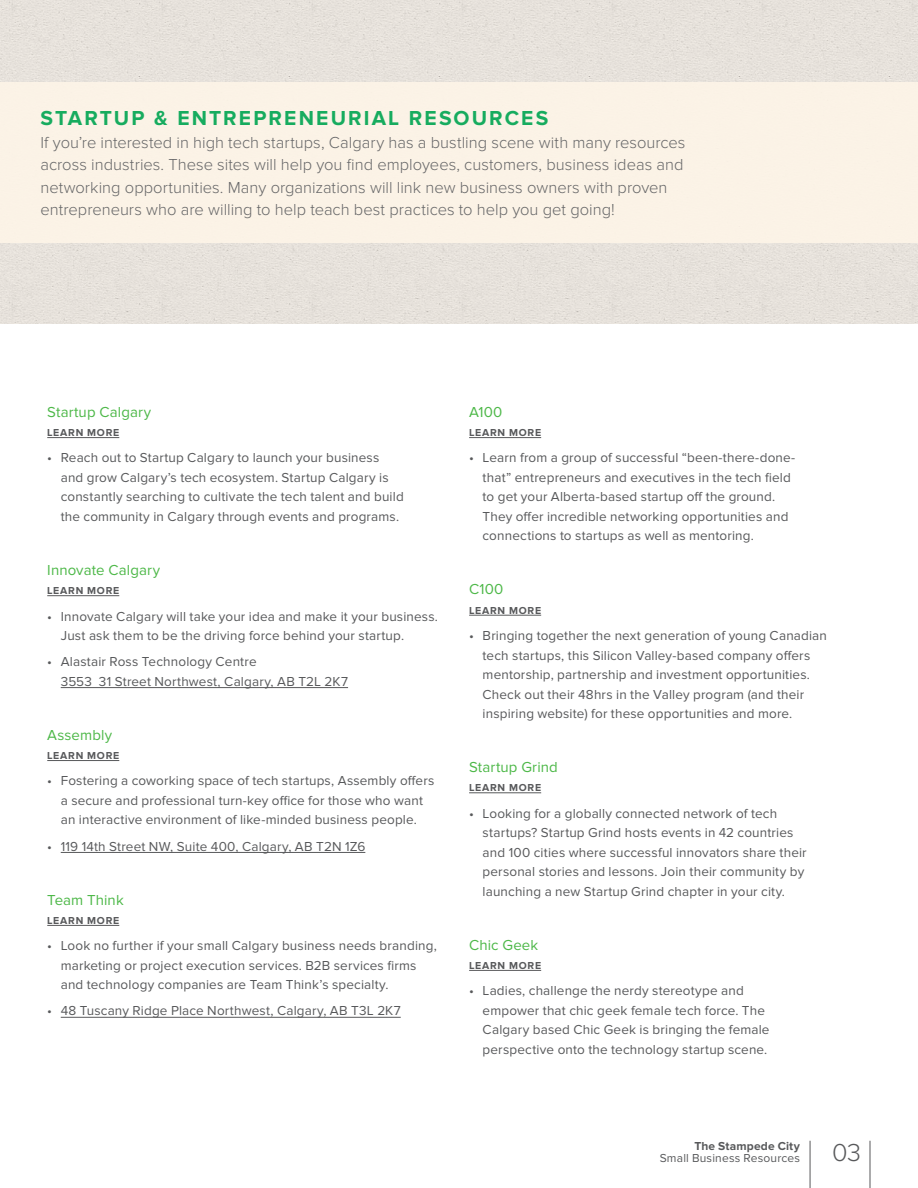
<style>
.page{position:relative;width:918px;height:1188px;background:#fff}
.page>*{position:absolute;margin:0;border:0;box-sizing:border-box;transform-origin:0 0}
.t1{font:300 25.5px "Proxima Nova";color:#58595b}
.t2{font:700 21px "Proxima Nova";letter-spacing:.1em;color:#00a651}
.t3{font:300 16.5px/22.5px "Proxima Nova";color:#58595b}
.t4{font:15px "Proxima Nova";letter-spacing:.005em;color:#4db848}
.t5{font:13.5px/19.5px "Proxima Nova";letter-spacing:.01em;color:#58595b}
.t6{font:12px "Proxima Nova";letter-spacing:.015em;color:#58595b}
.t7{font:700 12px "Proxima Nova";letter-spacing:.01em;color:#58595b}
.t8{font:700 10.5px "Proxima Nova";letter-spacing:.07em;color:#58595b}
</style>
<div class="page">
<hr style="left:870px;top:1141px;width:1px;height:47px;background:#58595b">
<hr style="left:810px;top:1141px;width:1px;height:47px;background:#58595b">
<div style="left:0;top:0;width:918px;height:324px;background:#e7e2db"></div>
<div style="left:0;top:82px;width:918px;height:160px;background:#fef5e8"></div>
<hr style="left:47px;top:437px;width:72px;height:1px;background:#58595b">
<hr style="left:47px;top:595px;width:72px;height:1px;background:#58595b">
<hr style="left:61px;top:687px;width:287px;height:1px;background:#58595b">
<hr style="left:47px;top:760px;width:72px;height:1px;background:#58595b">
<hr style="left:61px;top:852px;width:304px;height:1px;background:#58595b">
<hr style="left:47px;top:925px;width:72px;height:1px;background:#58595b">
<hr style="left:61px;top:1017px;width:340px;height:1px;background:#58595b">
<hr style="left:469px;top:437px;width:72px;height:1px;background:#58595b">
<hr style="left:469px;top:615px;width:72px;height:1px;background:#58595b">
<hr style="left:469px;top:793px;width:72px;height:1px;background:#58595b">
<hr style="left:469px;top:970px;width:72px;height:1px;background:#58595b">
<h2 class="t2" style="left:40px;top:106px;width:509px">STARTUP &amp; ENTREPRENEURIAL RESOURCES</h2>
<p class="t3" style="left:40px;top:131px;width:647px">If you’re interested in high tech startups, Calgary has a bustling scene with many resources across industries. These sites will help you find employees, customers, business ideas and networking opportunities. Many organizations will link new business owners with proven entrepreneurs who are willing to help teach best practices to help you get going!</p>
<p class="t4" style="left:47px;top:403px;width:105px">Startup Calgary</p>
<p class="t8" style="left:47px;top:427px;width:74px">LEARN MORE</p>
<p class="t5" style="left:61px;top:448px;width:345px;text-indent:-14px">• Reach out to Startup Calgary to launch your business and grow Calgary’s tech ecosystem. Startup Calgary is constantly searching to cultivate the tech talent and build the community in Calgary through events and programs.</p>
<p class="t4" style="left:47px;top:561px;width:114px">Innovate Calgary</p>
<p class="t8" style="left:47px;top:585px;width:74px">LEARN MORE</p>
<p class="t5" style="left:61px;top:607px;width:379px;text-indent:-14px">• Innovate Calgary will take your idea and make it your business.<br>Just ask them to be the driving force behind your startup.</p>
<p class="t5" style="left:61px;top:652px;width:289px;text-indent:-14px">• Alastair Ross Technology Centre<br>3553 31 Street Northwest, Calgary, AB T2L 2K7</p>
<p class="t4" style="left:47px;top:726px;width:66px">Assembly</p>
<p class="t8" style="left:47px;top:750px;width:74px">LEARN MORE</p>
<p class="t5" style="left:47px;top:771px;width:389px;text-align:center">• Fostering a coworking space of tech startups, Assembly offers a secure and professional turn-key office for those who want<br>an interactive environment of like-minded business people.</p>
<p class="t5" style="left:47px;top:837px;width:320px">• 119 14th Street NW, Suite 400, Calgary, AB T2N 1Z6</p>
<p class="t4" style="left:47px;top:891px;width:78px">Team Think</p>
<p class="t8" style="left:47px;top:914px;width:74px">LEARN MORE</p>
<p class="t5" style="left:61px;top:936px;width:378px;text-indent:-14px">• Look no further if your small Calgary business needs branding, marketing or project execution services. B2B services firms and technology companies are Team Think’s specialty.</p>
<p class="t5" style="left:47px;top:1001px;width:355px">• 48 Tuscany Ridge Place Northwest, Calgary, AB T3L 2K7</p>
<p class="t4" style="left:469px;top:403px;width:35px">A100</p>
<p class="t8" style="left:469px;top:427px;width:74px">LEARN MORE</p>
<p class="t5" style="left:483px;top:448px;width:314px;text-indent:-14px">• Learn from a group of successful “been-there-done&shy;that” entrepreneurs and executives in the tech field to get your Alberta-based startup off the ground.<br>They offer incredible networking opportunities and connections to startups as well as mentoring.</p>
<p class="t4" style="left:469px;top:581px;width:36px">C100</p>
<p class="t8" style="left:469px;top:604px;width:74px">LEARN MORE</p>
<p class="t5" style="left:483px;top:626px;width:346px;text-indent:-14px">• Bringing together the next generation of young Canadian tech startups, this Silicon Valley-based company offers mentorship, partnership and investment opportunities.<br>Check out their 48hrs in the Valley program (and their inspiring website) for these opportunities and more.</p>
<p class="t4" style="left:469px;top:758px;width:90px">Startup Grind</p>
<p class="t8" style="left:469px;top:782px;width:74px">LEARN MORE</p>
<p class="t5" style="left:483px;top:804px;width:326px;text-indent:-14px">• Looking for a globally connected network of tech startups? Startup Grind hosts events in 42 countries and 100 cities where successful innovators share their personal stories and lessons. Join their community by launching a new Startup Grind chapter in your city.</p>
<p class="t4" style="left:469px;top:936px;width:71px">Chic Geek</p>
<p class="t8" style="left:469px;top:959px;width:74px">LEARN MORE</p>
<p class="t5" style="left:483px;top:981px;width:288px;text-indent:-14px">• Ladies, challenge the nerdy stereotype and empower that chic geek female tech force. The Calgary based Chic Geek is bringing the female perspective onto the technology startup scene.</p>
<p class="t7" style="left:694px;top:1139px;width:107px">The Stampede City</p>
<p class="t6" style="left:660px;top:1151px;width:142px">Small Business Resources</p>
<h1 class="t1" style="left:832px;top:1138px;width:31px">03</h1>
</div>
